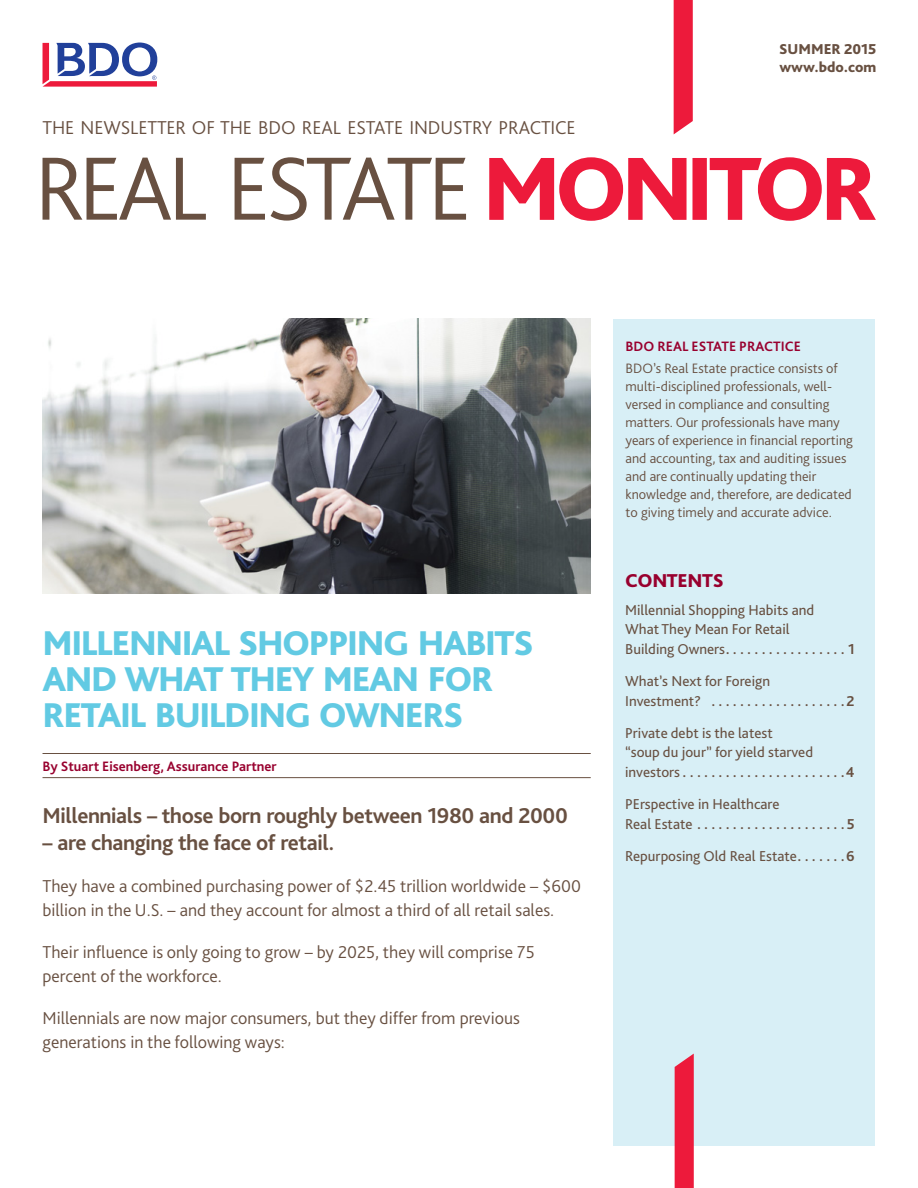
<style>
.page{position:relative;width:918px;height:1188px;background:#fff}
.page>*{position:absolute;margin:0;border:0;box-sizing:border-box;transform-origin:0 0}
.t1{font:800 36px/36px "Bliss Pro";letter-spacing:-.04em;color:#62cae3}
.t2{font:700 22.5px "Bliss Pro";letter-spacing:-.02em;color:#685041}
.t3{font:300 19.5px "Bliss Pro";letter-spacing:-.005em;color:#685041}
.t4{font:800 19.5px "Bliss Pro";letter-spacing:-.02em;color:#98002e}
.t5{font:300 18px/24px "Bliss Pro";color:#685041}
.t6{font:15px/19.5px "Bliss Pro";color:#685041}
.t7{font:800 15px/18px "Bliss Pro";color:#685041}
.t8{font:300 14.25px/18px "Bliss Pro";color:#685041}
.t9{font:700 14.25px "Bliss Pro";color:#98002e}
.s1{font-weight:700}
</style>
<div class="page">
<div style="left:613px;top:319px;width:262px;height:826px;background:#d8eff6"></div>
<img style="left:43px;top:318px;width:548px;height:276px">
<svg style="left:674px;top:0;width:19px;height:134px;background:#ee2746"></svg>
<svg style="left:43px;top:43px;width:114px;height:44px"></svg>
<svg style="left:675px;top:1054px;width:19px;height:134px;background:#eb2645"></svg>
<svg style="left:489px;top:157px;width:387px;height:64px"></svg>
<svg style="left:43px;top:157px;width:423px;height:64px"></svg>
<hr style="left:43px;top:753px;width:548px;height:1px;background:#685041">
<hr style="left:43px;top:777px;width:548px;height:1px;background:#685041">
<h3 class="t3" style="left:43px;top:116px;width:535px">THE NEWSLETTER OF THE BDO REAL ESTATE INDUSTRY PRACTICE</h3>
<p class="t7" style="left:779px;top:40px;width:99px">SUMMER 2015 www.bdo.com</p>
<h1 class="t1" style="left:43px;top:625px;width:493px">MILLENNIAL SHOPPING HABITS<br>AND WHAT THEY MEAN FOR<br>RETAIL BUILDING OWNERS</h1>
<p class="t9" style="left:43px;top:757px;width:236px">By Stuart Eisenberg, Assurance Partner</p>
<h2 class="t2" style="left:43px;top:802px;width:527px">Millennials – those born roughly between 1980 and 2000</h2>
<h2 class="t2" style="left:43px;top:829px;width:290px">– are changing the face of retail.</h2>
<p class="t5" style="left:43px;top:874px;width:540px">They have a combined purchasing power of $2.45 trillion worldwide – $600 billion in the U.S. – and they account for almost a third of all retail sales.</p>
<p class="t5" style="left:43px;top:940px;width:494px">Their influence is only going to grow – by 2025, they will comprise 75 percent of the workforce.</p>
<p class="t5" style="left:43px;top:1006px;width:479px">Millennials are now major consumers, but they differ from previous generations in the following ways:</p>
<p class="t9" style="left:626px;top:338px;width:177px">BDO REAL ESTATE PRACTICE</p>
<p class="t8" style="left:626px;top:359px;width:229px">BDO’s Real Estate practice consists of multi-disciplined professionals, well&shy;versed in compliance and consulting matters. Our professionals have many years of experience in financial reporting and accounting, tax and auditing issues and are continually updating their knowledge and, therefore, are dedicated to giving timely and accurate advice.</p>
<h3 class="t4" style="left:625px;top:568px;width:100px">CONTENTS</h3>
<p class="t6" style="left:625px;top:600px;width:231px">Millennial Shopping Habits and<br>What They Mean For Retail<br>Building Owners <span class="s1">. . . . . . . . . . . . . . . . . 1</span></p>
<p class="t6" style="left:625px;top:671px;width:231px">What’s Next for Foreign<br>Investment? <span class="s1">. . . . . . . . . . . . . . . . . . 2</span></p>
<p class="t6" style="left:625px;top:723px;width:231px">Private debt is the latest<br>“soup du jour” for yield starved investors <span class="s1">. . . . . . . . . . . . . . . . . . . . . . 4</span></p>
<p class="t6" style="left:625px;top:794px;width:231px">PErspective in Healthcare<br>Real Estate <span class="s1">. . . . . . . . . . . . . . . . . . . . 5</span></p>
<p class="t6" style="left:625px;top:846px;width:231px">Repurposing Old Real Estate <span class="s1">. . . . . . 6</span></p>
</div>
